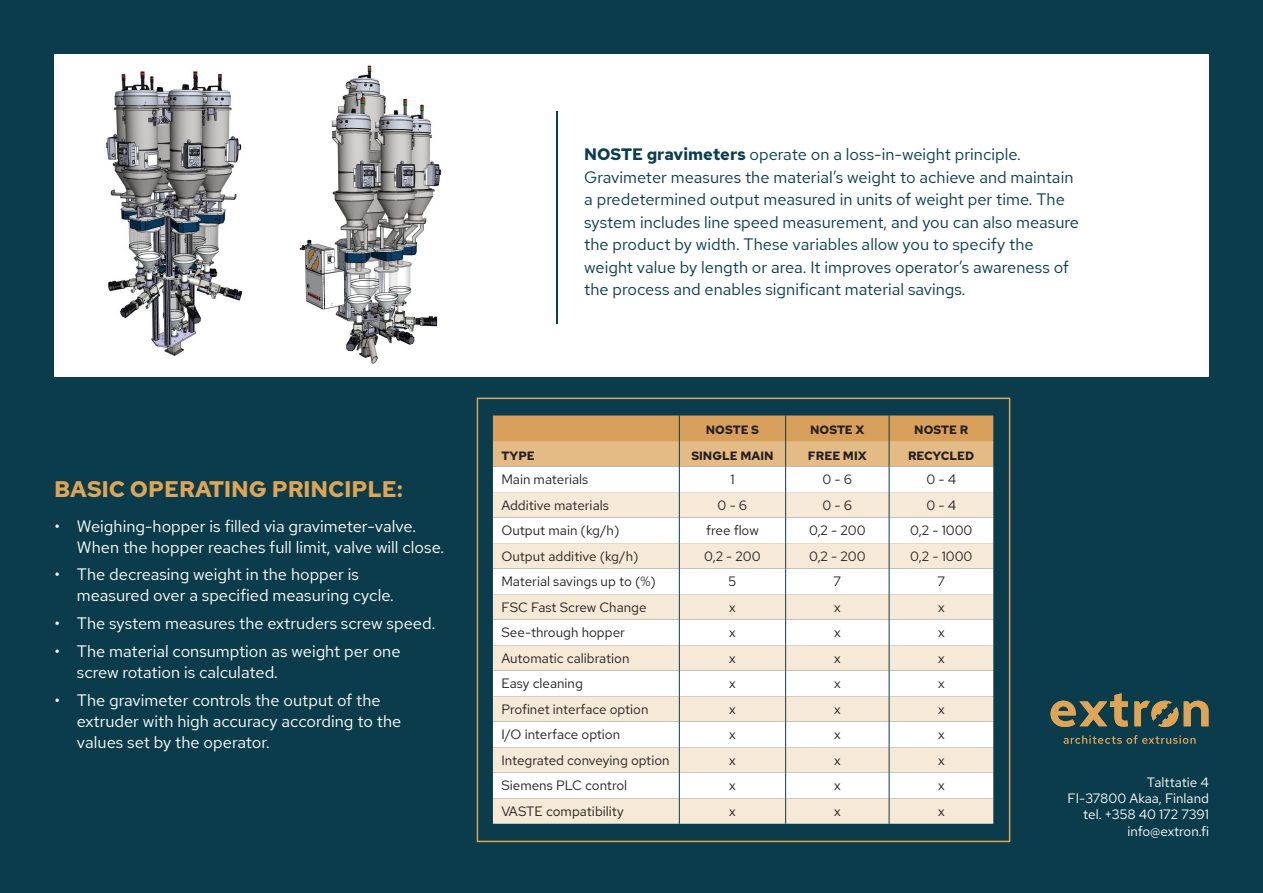
<style>
.page{position:relative;width:1263px;height:893px;background:#0b3c4b}
.page>*{position:absolute;margin:0;border:0;box-sizing:border-box;transform-origin:0 0}
.t1{font:700 22.5px "Red Hat Text";color:#dea556}
.t2{font:16.5px/22.5px "Red Hat Text";color:#0b3d4c}
.t3{font:16.5px/21px "Red Hat Text";color:#fff}
.Taulukko_leipis_RU{font:13.5px "Red Hat Text";color:#231f20}
.t4{font:13.5px "Red Hat Text";color:#fff}
.Taulukko-otsikot_RU{font:700 12px "Red Hat Text";color:#231f20}
.s1{font-weight:700}
</style>
<div class="page">
<div style="left:54px;top:54px;width:1155px;height:322px;background:#fff"></div>
<img style="left:105px;top:70px;width:138px;height:286px">
<img style="left:299px;top:65px;width:143px;height:299px">
<svg style="left:1063px;top:735px;width:132px;height:9px"></svg>
<svg style="left:1050px;top:693px;width:78px;height:34px"></svg>
<svg style="left:1184px;top:701px;width:24px;height:25px"></svg>
<svg style="left:1134px;top:701px;width:44px;height:26px"></svg>
<hr style="left:556px;top:112px;width:2px;height:212px;background:#0b3d4c">
<svg style="left:493px;top:415px;width:500px;height:409px;background:#f4e8d9"></svg>
<div style="left:477px;top:398px;width:533px;height:444px;border:2px solid #dea556"></div>
<p class="t1" style="left:54px;top:474px;width:351px">BASIC OPERATING PRINCIPLE:</p>
<p class="t3" style="left:77px;top:515px;width:369px;text-indent:-23px">• Weighing-hopper is filled via gravimeter-valve.<br>When the hopper reaches full limit, valve will close.</p>
<p class="t3" style="left:77px;top:564px;width:318px;text-indent:-23px">• The decreasing weight in the hopper is measured over a specified measuring cycle.</p>
<p class="t3" style="left:54px;top:613px;width:382px">• The system measures the extruders screw speed.</p>
<p class="t3" style="left:77px;top:640px;width:325px;text-indent:-23px">• The material consumption as weight per one screw rotation is calculated.</p>
<p class="t3" style="left:77px;top:689px;width:326px;text-indent:-23px">• The gravimeter controls the output of the extruder with high accuracy according to the values set by the operator.</p>
<p class="t2" style="left:584px;top:143px;width:496px"><span class="s1">NOSTE gravimeters</span> operate on a loss-in-weight principle.<br>Gravimeter measures the material’s weight to achieve and maintain a predetermined output measured in units of weight per time. The system includes line speed measurement, and you can also measure the product by width. These variables allow you to specify the weight value by length or area. It improves operator’s awareness of the process and enables significant material savings.</p>
<p class="Taulukko-otsikot_RU" style="left:706px;top:422px;width:55px">NOSTE S</p>
<p class="Taulukko-otsikot_RU" style="left:810px;top:422px;width:56px">NOSTE X</p>
<p class="Taulukko-otsikot_RU" style="left:914px;top:422px;width:55px">NOSTE R</p>
<p class="Taulukko-otsikot_RU" style="left:501px;top:448px;width:35px">TYPE</p>
<p class="Taulukko-otsikot_RU" style="left:691px;top:448px;width:84px">SINGLE MAIN</p>
<p class="Taulukko-otsikot_RU" style="left:808px;top:448px;width:60px">FREE MIX</p>
<p class="Taulukko-otsikot_RU" style="left:908px;top:448px;width:68px">RECYCLED</p>
<p class="Taulukko_leipis_RU" style="left:501px;top:470px;width:88px">Main materials</p>
<p class="Taulukko_leipis_RU" style="left:730px;top:470px;width:6px">1</p>
<p class="Taulukko_leipis_RU" style="left:822px;top:470px;width:31px">0 - 6</p>
<p class="Taulukko_leipis_RU" style="left:926px;top:470px;width:31px">0 - 4</p>
<p class="Taulukko_leipis_RU" style="left:501px;top:496px;width:109px">Additive materials</p>
<p class="Taulukko_leipis_RU" style="left:718px;top:496px;width:31px">0 - 6</p>
<p class="Taulukko_leipis_RU" style="left:822px;top:496px;width:31px">0 - 6</p>
<p class="Taulukko_leipis_RU" style="left:926px;top:496px;width:31px">0 - 4</p>
<p class="Taulukko_leipis_RU" style="left:501px;top:521px;width:120px">Output main (kg/h)</p>
<p class="Taulukko_leipis_RU" style="left:706px;top:521px;width:54px">free flow</p>
<p class="Taulukko_leipis_RU" style="left:809px;top:521px;width:58px">0,2 - 200</p>
<p class="Taulukko_leipis_RU" style="left:910px;top:521px;width:64px">0,2 - 1000</p>
<p class="Taulukko_leipis_RU" style="left:501px;top:547px;width:139px">Output additive (kg/h)</p>
<p class="Taulukko_leipis_RU" style="left:704px;top:547px;width:58px">0,2 - 200</p>
<p class="Taulukko_leipis_RU" style="left:809px;top:547px;width:58px">0,2 - 200</p>
<p class="Taulukko_leipis_RU" style="left:910px;top:547px;width:64px">0,2 - 1000</p>
<p class="Taulukko_leipis_RU" style="left:501px;top:572px;width:156px">Material savings up to (%)</p>
<p class="Taulukko_leipis_RU" style="left:729px;top:572px;width:9px">5</p>
<p class="Taulukko_leipis_RU" style="left:834px;top:572px;width:9px">7</p>
<p class="Taulukko_leipis_RU" style="left:938px;top:572px;width:9px">7</p>
<p class="Taulukko_leipis_RU" style="left:501px;top:598px;width:147px">FSC Fast Screw Change</p>
<p class="Taulukko_leipis_RU" style="left:729px;top:598px;width:8px">x</p>
<p class="Taulukko_leipis_RU" style="left:834px;top:598px;width:8px">x</p>
<p class="Taulukko_leipis_RU" style="left:938px;top:598px;width:8px">x</p>
<p class="Taulukko_leipis_RU" style="left:501px;top:624px;width:125px">See-through hopper</p>
<p class="Taulukko_leipis_RU" style="left:729px;top:624px;width:8px">x</p>
<p class="Taulukko_leipis_RU" style="left:834px;top:624px;width:8px">x</p>
<p class="Taulukko_leipis_RU" style="left:938px;top:624px;width:8px">x</p>
<p class="Taulukko_leipis_RU" style="left:501px;top:649px;width:130px">Automatic calibration</p>
<p class="Taulukko_leipis_RU" style="left:729px;top:649px;width:8px">x</p>
<p class="Taulukko_leipis_RU" style="left:834px;top:649px;width:8px">x</p>
<p class="Taulukko_leipis_RU" style="left:938px;top:649px;width:8px">x</p>
<p class="Taulukko_leipis_RU" style="left:501px;top:675px;width:83px">Easy cleaning</p>
<p class="Taulukko_leipis_RU" style="left:729px;top:675px;width:8px">x</p>
<p class="Taulukko_leipis_RU" style="left:834px;top:675px;width:8px">x</p>
<p class="Taulukko_leipis_RU" style="left:938px;top:675px;width:8px">x</p>
<p class="Taulukko_leipis_RU" style="left:501px;top:700px;width:149px">Profinet interface option</p>
<p class="Taulukko_leipis_RU" style="left:729px;top:700px;width:8px">x</p>
<p class="Taulukko_leipis_RU" style="left:834px;top:700px;width:8px">x</p>
<p class="Taulukko_leipis_RU" style="left:938px;top:700px;width:8px">x</p>
<p class="Taulukko_leipis_RU" style="left:501px;top:726px;width:120px">I/O interface option</p>
<p class="Taulukko_leipis_RU" style="left:729px;top:726px;width:8px">x</p>
<p class="Taulukko_leipis_RU" style="left:834px;top:726px;width:8px">x</p>
<p class="Taulukko_leipis_RU" style="left:938px;top:726px;width:8px">x</p>
<p class="Taulukko_leipis_RU" style="left:501px;top:751px;width:170px">Integrated conveying option</p>
<p class="Taulukko_leipis_RU" style="left:729px;top:751px;width:8px">x</p>
<p class="Taulukko_leipis_RU" style="left:834px;top:751px;width:8px">x</p>
<p class="Taulukko_leipis_RU" style="left:938px;top:751px;width:8px">x</p>
<p class="Taulukko_leipis_RU" style="left:501px;top:777px;width:127px">Siemens PLC control</p>
<p class="Taulukko_leipis_RU" style="left:729px;top:777px;width:8px">x</p>
<p class="Taulukko_leipis_RU" style="left:834px;top:777px;width:8px">x</p>
<p class="Taulukko_leipis_RU" style="left:938px;top:777px;width:8px">x</p>
<p class="Taulukko_leipis_RU" style="left:501px;top:802px;width:124px">VASTE compatibility</p>
<p class="Taulukko_leipis_RU" style="left:729px;top:802px;width:8px">x</p>
<p class="Taulukko_leipis_RU" style="left:834px;top:802px;width:8px">x</p>
<p class="Taulukko_leipis_RU" style="left:938px;top:802px;width:8px">x</p>
<p class="t4" style="left:1147px;top:773px;width:64px">Talttatie 4</p>
<p class="t4" style="left:1068px;top:790px;width:143px">FI-37800 Akaa, Finland</p>
<p class="t4" style="left:1083px;top:806px;width:127px">tel. +358 40 172 7391</p>
<p class="t4" style="left:1127px;top:822px;width:83px">info@extron.fi</p>
</div>
